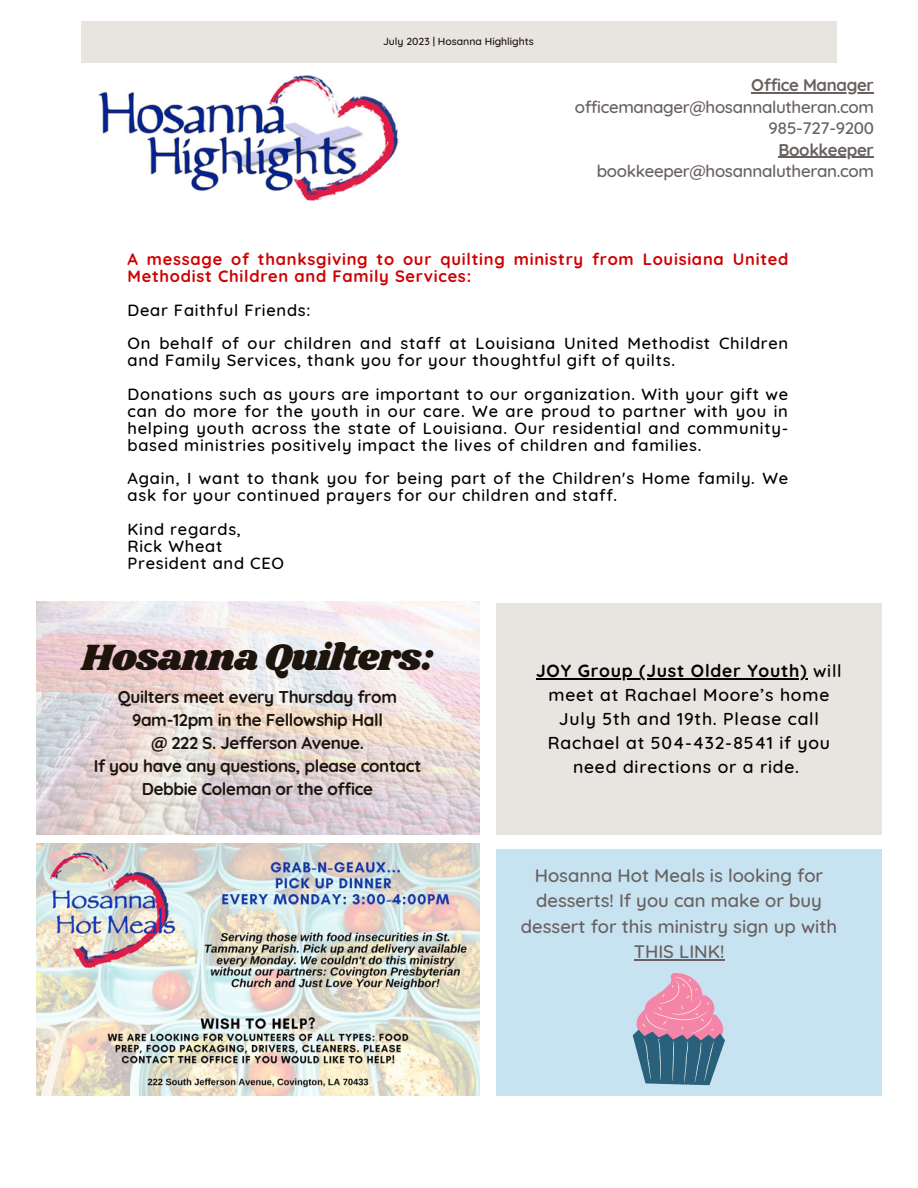
<style>
.page{position:relative;width:918px;height:1188px;background:#fff}
.page>*{position:absolute;margin:0;border:0;box-sizing:border-box;transform-origin:0 0}
.t1{font:37.95px "Shrikhand";letter-spacing:-.025em;color:#1d140c}
.t2{font:500 18.45px/25.3px "Quicksand";color:#696160;text-align:center}
.t3{font:500 17.55px/24px "Quicksand";letter-spacing:.045em;color:#000;text-align:center}
.t4{font:700 17.1px "Quicksand";letter-spacing:-.02em;color:#1d140c}
.t5{font:500 16.95px "Quicksand";letter-spacing:-.02em;color:#696160}
.t6{font:700 16.95px "Quicksand";letter-spacing:-.02em;color:#696160}
.t7{font:500 16.5px/16.8px "Quicksand";letter-spacing:.045em;color:#000}
.t8{font:700 16.5px/16.8px "Quicksand";letter-spacing:.045em;color:#cf0000}
.t9{font:500 10.5px "Quicksand";color:#1d140c}
.s1{font-weight:700}
</style>
<div class="page">
<img style="left:98px;top:75px;width:301px;height:126px">
<img style="left:36px;top:844px;width:444px;height:252px">
<div style="left:81px;top:21px;width:755px;height:41px;background:#e8e4e0"></div>
<img style="left:36px;top:602px;width:443px;height:233px">
<div style="left:496px;top:603px;width:385px;height:232px;background:#e8e4e0"></div>
<div style="left:496px;top:849px;width:385px;height:247px;background:#c7e3f1"></div>
<svg style="left:633px;top:973px;width:92px;height:112px"></svg>
<hr style="left:751px;top:93px;width:123px;height:1px;background:#696160">
<hr style="left:778px;top:157px;width:96px;height:1px;background:#696160">
<hr style="left:634px;top:959px;width:90px;height:2px;background:#696160">
<hr style="left:536px;top:678px;width:271px;height:1px;background:#000">
<p class="t9" style="left:383px;top:35px;width:152px">July 2023 | Hosanna Highlights</p>
<p class="t6" style="left:751px;top:74px;width:124px">Office Manager</p>
<p class="t5" style="left:575px;top:96px;width:301px">officemanager@hosannalutheran.com</p>
<p class="t5" style="left:769px;top:117px;width:107px">985-727-9200</p>
<p class="t6" style="left:778px;top:139px;width:97px">Bookkeeper</p>
<p class="t5" style="left:597px;top:160px;width:279px">bookkeeper@hosannalutheran.com</p>
<p class="t8" style="left:128px;top:250px;width:662px">A message of thanksgiving to our quilting ministry from Louisiana United<br>Methodist Children and Family Services:</p>
<p class="t7" style="left:128px;top:301px;width:184px">Dear Faithful Friends:</p>
<p class="t7" style="left:128px;top:335px;width:662px">On behalf of our children and staff at Louisiana United Methodist Children and Family Services, thank you for your thoughtful gift of quilts.</p>
<p class="t7" style="left:128px;top:385px;width:662px;text-align:justify">Donations such as yours are important to our organization. With your gift we can do more for the youth in our care. We are proud to partner with you in helping youth across the state of Louisiana. Our residential and community&shy;based ministries positively impact the lives of children and families.</p>
<p class="t7" style="left:128px;top:470px;width:662px">Again, I want to thank you for being part of the Children's Home family. We ask for your continued prayers for our children and staff.</p>
<p class="t7" style="left:128px;top:520px;width:115px">Kind regards,</p>
<p class="t7" style="left:128px;top:537px;width:96px">Rick Wheat</p>
<p class="t7" style="left:128px;top:554px;width:158px">President and CEO</p>
<p class="t1" style="left:82px;top:631px;width:354px">Hosanna Quilters:</p>
<p class="t4" style="left:118px;top:686px;width:281px">Quilters meet every Thursday from</p>
<p class="t4" style="left:132px;top:709px;width:252px">9am-12pm in the Fellowship Hall</p>
<p class="t4" style="left:151px;top:732px;width:214px">@ 222 S. Jefferson Avenue.</p>
<p class="t4" style="left:94px;top:755px;width:329px">If you have any questions, please contact</p>
<p class="t4" style="left:142px;top:778px;width:233px">Debbie Coleman or the office</p>
<p class="t3" style="left:536px;top:658px;width:307px"><span class="s1">JOY Group (Just Older Youth)</span> will meet at Rachael Moore’s home<br>July 5th and 19th. Please call<br>Rachael at 504-432-8541 if you need directions or a ride.</p>
<p class="t2" style="left:521px;top:862px;width:318px">Hosanna Hot Meals is looking for desserts! If you can make or buy dessert for this ministry sign up with<br>THIS LINK!</p>
</div>
